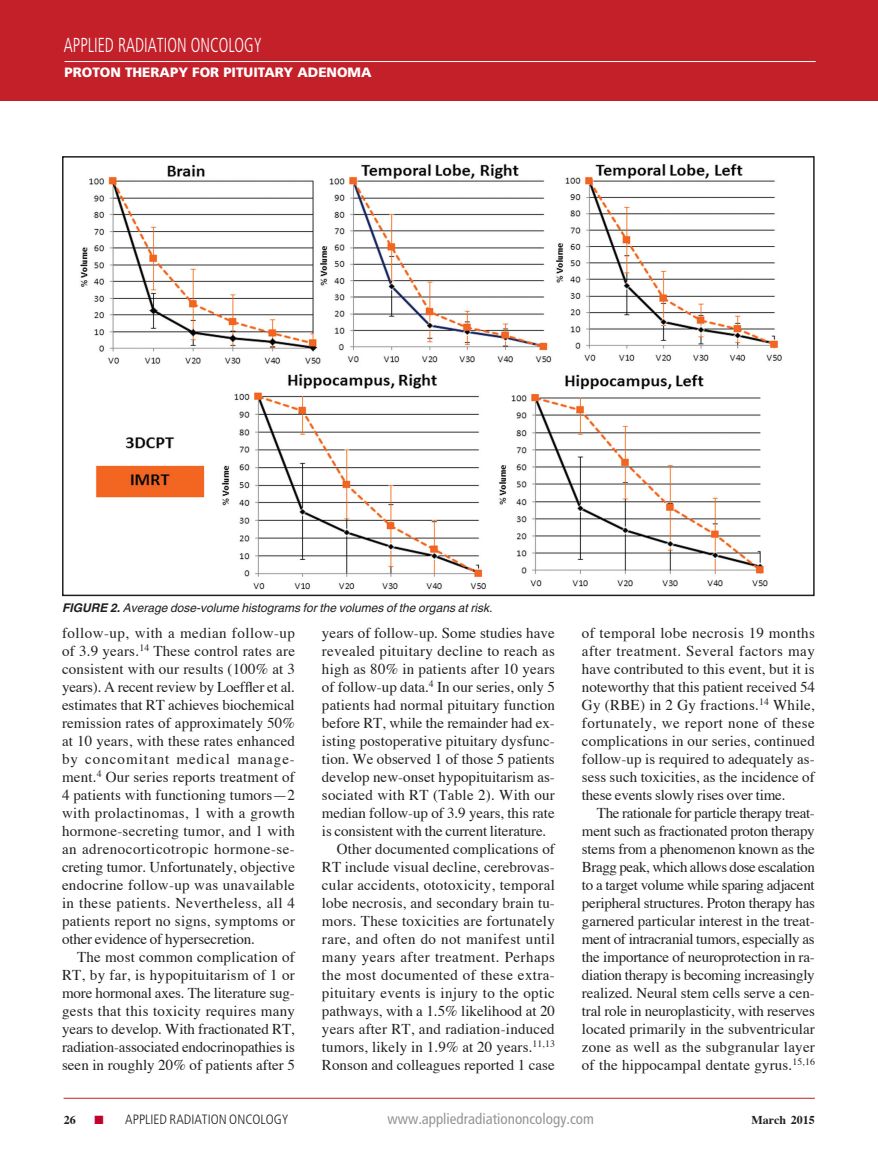
<style>
.page{position:relative;width:878px;height:1175px;background:#fff}
.page>*{position:absolute;margin:0;border:0;box-sizing:border-box;transform-origin:0 0}
.t1{font:300 condensed 20.25px "Frutiger";color:#fff;scale:.8 1}
.Article_body_copy{font:15px/18px "Times";color:#231f20;text-align:justify}
.t2{font:condensed 15px "Frutiger";color:#939598}
.t3{font:900 13.5px "Frutiger";color:#fff}
.t4{font:300 condensed 13.5px "Frutiger";color:#231f20}
.Article_fig_caption{font:italic 12px "Helvetica";color:#231f20}
.t5{font:700 12px "Times";color:#231f20}
.s1{font-weight:700}
.s2{color:#c1022c}
</style>
<div class="page">
<div style="left:0;top:0;width:877px;height:101px;background:#c4202a"></div>
<hr style="left:877px;top:0;width:1px;height:101px;background:#c4202a">
<hr style="left:64px;top:1097px;width:750px;height:1px;background:#c4202a">
<hr style="left:64px;top:61px;width:751px;height:1px;background:#fff">
<img style="left:80px;top:163px;width:702px;height:427px">
<div style="left:62px;top:156px;width:752px;height:440px;border:2px solid #231f20"></div>
<h1 class="t1" style="left:64px;top:34px;width:249px">APPLIED RADIATION ONCOLOGY</h1>
<p class="t3" style="left:65px;top:64px;width:308px">PROTON THERAPY FOR PITUITARY ADENOMA</p>
<p class="Article_fig_caption" style="left:62px;top:601px;width:432px"><span class="s1">FIGURE 2.</span> Average dose-volume histograms for the volumes of the organs at risk.</p>
<p class="Article_body_copy" style="left:62px;top:622px;width:234px">follow-up, with a median follow-up of 3.9 years.<sup>14</sup> These control rates are consistent with our results (100% at 3 years). A recent review by Loeffler et al. estimates that RT achieves biochemical remission rates of approximately 50% at 10 years, with these rates enhanced by concomitant medical manage&shy;ment.<sup>4</sup> Our series reports treatment of 4 patients with functioning tumors—2 with prolactinomas, 1 with a growth hormone-secreting tumor, and 1 with an adrenocorticotropic hormone-se&shy;creting tumor. Unfortunately, objective endocrine follow-up was unavailable in these patients. Nevertheless, all 4 patients report no signs, symptoms or other evidence of hypersecretion.</p>
<p class="Article_body_copy" style="left:62px;top:946px;width:234px;text-indent:15px">The most common complication of RT, by far, is hypopituitarism of 1 or more hormonal axes. The literature sug&shy;gests that this toxicity requires many years to develop. With fractionated RT, radiation-associated endocrinopathies is seen in roughly 20% of patients after 5</p>
<p class="Article_body_copy" style="left:322px;top:622px;width:234px">years of follow-up. Some studies have revealed pituitary decline to reach as high as 80% in patients after 10 years of follow-up data.<sup>4</sup> In our series, only 5 patients had normal pituitary function before RT, while the remainder had ex&shy;isting postoperative pituitary dysfunc&shy;tion. We observed 1 of those 5 patients develop new-onset hypopituitarism as&shy;sociated with RT (Table 2). With our median follow-up of 3.9 years, this rate is consistent with the current literature.</p>
<p class="Article_body_copy" style="left:322px;top:838px;width:234px;text-indent:15px">Other documented complications of RT include visual decline, cerebrovas&shy;cular accidents, ototoxicity, temporal lobe necrosis, and secondary brain tu&shy;mors. These toxicities are fortunately rare, and often do not manifest until many years after treatment. Perhaps the most documented of these extra&shy;pituitary events is injury to the optic pathways, with a 1.5% likelihood at 20 years after RT, and radiation-induced tumors, likely in 1.9% at 20 years.<sup>11,13<br></sup>Ronson and colleagues reported 1 case</p>
<p class="Article_body_copy" style="left:582px;top:622px;width:234px">of temporal lobe necrosis 19 months after treatment. Several factors may have contributed to this event, but it is noteworthy that this patient received 54<br>Gy (RBE) in 2 Gy fractions.<sup>14</sup> While, fortunately, we report none of these complications in our series, continued follow-up is required to adequately as&shy;sess such toxicities, as the incidence of these events slowly rises over time.</p>
<p class="Article_body_copy" style="left:582px;top:802px;width:234px;text-indent:15px">The rationale for particle therapy treat&shy;ment such as fractionated proton therapy stems from a phenomenon known as the Bragg peak, which allows dose escalation to a target volume while sparing adjacent peripheral structures. Proton therapy has garnered particular interest in the treat&shy;ment of intracranial tumors, especially as the importance of neuroprotection in ra&shy;diation therapy is becoming increasingly realized. Neural stem cells serve a cen&shy;tral role in neuroplasticity, with reserves located primarily in the subventricular zone as well as the subgranular layer of the hippocampal dentate gyrus.<sup>15,16</sup></p>
<p class="t5" style="left:64px;top:1108px;width:13px">26</p>
<p class="t4" style="left:95px;top:1111px;width:195px"><span class="s2">■</span> APPLIED RADIATION ONCOLOGY</p>
<p class="t2" style="left:387px;top:1110px;width:208px">www.appliedradiationoncology.com</p>
<p class="t5" style="left:751px;top:1108px;width:65px">March 2015</p>
</div>
